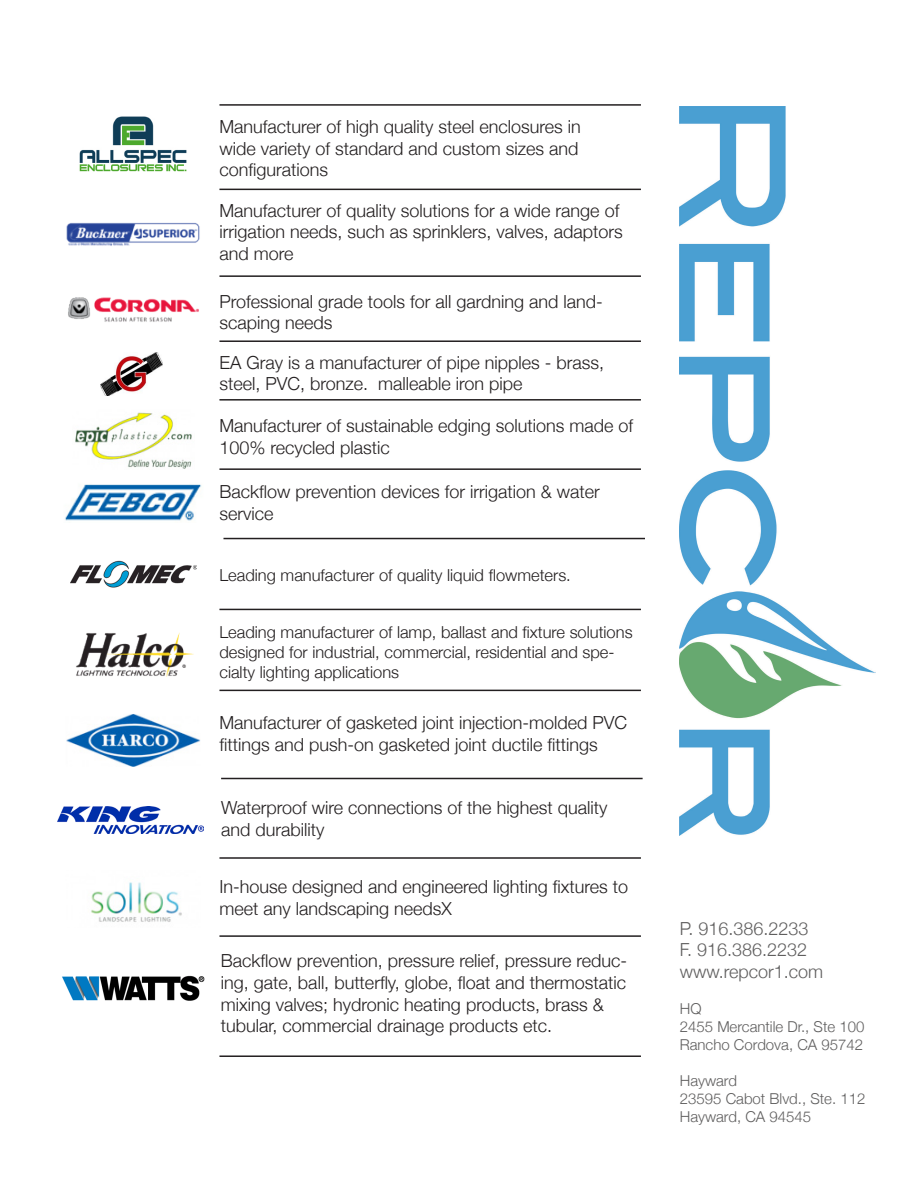
<style>
.page{position:relative;width:918px;height:1188px;background:#fff}
.page>*{position:absolute;margin:0;border:0;box-sizing:border-box;transform-origin:0 0}
.t1{font:300 18px/21.6px "Helvetica Neue";color:#231f20}
.t2{font:300 18px "Helvetica Neue";color:#5f5e5e}
.t3{font:300 16.5px/19.8px "Helvetica Neue";color:#231f20}
.t4{font:300 15px "Helvetica Neue";color:#5f5e5e}
</style>
<div class="page">
<img style="left:101px;top:353px;width:61px;height:43px">
<img style="left:65px;top:484px;width:137px;height:37px">
<img style="left:62px;top:975px;width:143px;height:26px">
<img style="left:680px;top:106px;width:196px;height:730px">
<hr style="left:219px;top:104px;width:422px;height:2px;background:#231f20">
<img style="left:79px;top:116px;width:108px;height:56px">
<img style="left:66px;top:222px;width:134px;height:24px">
<img style="left:68px;top:297px;width:131px;height:25px">
<img style="left:75px;top:412px;width:117px;height:57px">
<img style="left:76px;top:632px;width:118px;height:45px">
<img style="left:66px;top:714px;width:135px;height:53px">
<img style="left:91px;top:882px;width:91px;height:40px">
<hr style="left:219px;top:275px;width:422px;height:2px;background:#231f20">
<hr style="left:219px;top:468px;width:422px;height:2px;background:#231f20">
<hr style="left:219px;top:857px;width:422px;height:2px;background:#231f20">
<hr style="left:219px;top:189px;width:422px;height:1px;background:#231f20">
<hr style="left:219px;top:399px;width:422px;height:2px;background:#231f20">
<hr style="left:219px;top:609px;width:422px;height:1px;background:#231f20">
<hr style="left:219px;top:340px;width:422px;height:2px;background:#231f20">
<hr style="left:219px;top:1055px;width:422px;height:2px;background:#231f20">
<hr style="left:219px;top:935px;width:422px;height:2px;background:#231f20">
<hr style="left:219px;top:690px;width:422px;height:1px;background:#231f20">
<hr style="left:221px;top:778px;width:422px;height:1px;background:#231f20">
<img style="left:57px;top:806px;width:146px;height:27px">
<hr style="left:223px;top:538px;width:422px;height:1px;background:#231f20">
<img style="left:70px;top:560px;width:127px;height:28px">
<p class="t1" style="left:219px;top:115px;width:363px">Manufacturer of high quality steel enclosures in wide variety of standard and custom sizes and configurations</p>
<p class="t1" style="left:219px;top:198px;width:405px">Manufacturer of quality solutions for a wide range of irrigation needs, such as sprinklers, valves, adaptors and more</p>
<p class="t1" style="left:219px;top:289px;width:385px">Professional grade tools for all gardning and land&shy;scaping needs</p>
<p class="t1" style="left:219px;top:350px;width:386px">EA Gray is a manufacturer of pipe nipples - brass, steel, PVC, bronze. malleable iron pipe</p>
<p class="t1" style="left:219px;top:414px;width:415px">Manufacturer of sustainable edging solutions made of<br>100% recycled plastic</p>
<p class="t1" style="left:219px;top:480px;width:382px">Backflow prevention devices for irrigation &amp; water service</p>
<p class="t3" style="left:219px;top:564px;width:353px">Leading manufacturer of quality liquid flowmeters.</p>
<p class="t3" style="left:219px;top:621px;width:415px">Leading manufacturer of lamp, ballast and fixture solutions designed for industrial, commercial, residential and spe&shy;cialty lighting applications</p>
<p class="t1" style="left:219px;top:711px;width:409px">Manufacturer of gasketed joint injection-molded PVC fittings and push-on gasketed joint ductile fittings</p>
<p class="t1" style="left:221px;top:795px;width:388px">Waterproof wire connections of the highest quality and durability</p>
<p class="t1" style="left:219px;top:875px;width:410px">In-house designed and engineered lighting fixtures to meet any landscaping needsX</p>
<p class="t1" style="left:221px;top:949px;width:408px">Backflow prevention, pressure relief, pressure reduc&shy;ing, gate, ball, butterfly, globe, float and thermostatic mixing valves; hydronic heating products, brass &amp; tubular, commercial drainage products etc.</p>
<p class="t2" style="left:680px;top:914px;width:130px">P. 916.386.2233</p>
<p class="t2" style="left:680px;top:936px;width:129px">F. 916.386.2232</p>
<p class="t2" style="left:680px;top:957px;width:145px">www.repcor1.com</p>
<p class="t4" style="left:680px;top:997px;width:23px">HQ</p>
<p class="t4" style="left:680px;top:1015px;width:186px">2455 Mercantile Dr., Ste 100</p>
<p class="t4" style="left:680px;top:1033px;width:185px">Rancho Cordova, CA 95742</p>
<p class="t4" style="left:680px;top:1069px;width:59px">Hayward</p>
<p class="t4" style="left:680px;top:1087px;width:187px">23595 Cabot Blvd., Ste. 112</p>
<p class="t4" style="left:680px;top:1105px;width:133px">Hayward, CA 94545</p>
</div>
